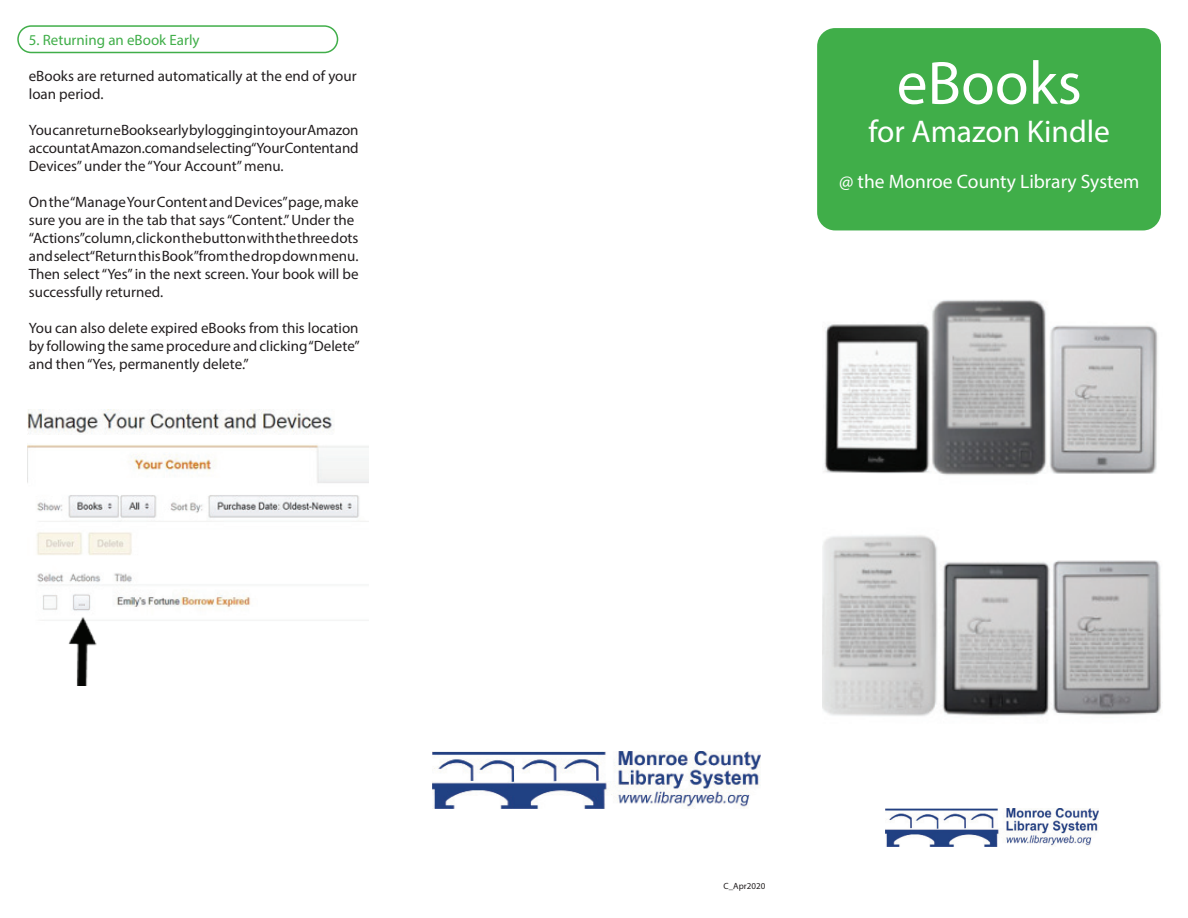
<style>
.page{position:relative;width:1188px;height:918px;background:#fff}
.page>*{position:absolute;margin:0;border:0;box-sizing:border-box;transform-origin:0 0}
.t1{font:61.5px "Myriad Pro";color:#fff}
.t2{font:31.5px "Myriad Pro";color:#fff}
.t3{font:19.5px "Myriad Pro";color:#fff}
.t4{font:15px/18px "Myriad Pro";color:#231f20}
.t5{font:15px "Myriad Pro";color:#40ae49}
.t6{font:9px "Myriad Pro";color:#231f20}
</style>
<div class="page">
<img style="left:27px;top:410px;width:342px;height:211px">
<img style="left:432px;top:751px;width:328px;height:58px">
<div style="left:817px;top:28px;width:344px;height:202px;background:#40ae49;border-radius:18px"></div>
<div style="left:17px;top:25px;width:321px;height:28px;border:2px solid #40ae49;border-radius:13px"></div>
<img style="left:822px;top:299px;width:339px;height:417px">
<img style="left:886px;top:809px;width:213px;height:37px">
<img style="left:54px;top:589px;width:56px;height:97px">
<p class="t5" style="left:29px;top:30px;width:172px">5. Returning an eBook Early</p>
<p class="t4" style="left:29px;top:67px;width:329px">eBooks are returned automatically at the end of your loan period.</p>
<p class="t4" style="left:29px;top:121px;width:331px;text-align:justify">You can return eBooks early by logging in to your Amazon account at Amazon.com and selecting “Your Content and Devices” under the “Your Account” menu.</p>
<p class="t4" style="left:29px;top:193px;width:331px">On the “Manage Your Content and Devices” page, make sure you are in the tab that says “Content.” Under the “Actions” column, click on the button with the three dots and select “Return this Book” from the drop down menu.<br>Then select “Yes” in the next screen. Your book will be successfully returned.</p>
<p class="t4" style="left:29px;top:319px;width:333px;text-align:justify">You can also delete expired eBooks from this location by following the same procedure and clicking “Delete” and then “Yes, permanently delete.”</p>
<h1 class="t1" style="left:897px;top:45px;width:187px">eBooks</h1>
<h2 class="t2" style="left:868px;top:112px;width:243px">for Amazon Kindle</h2>
<h3 class="t3" style="left:839px;top:170px;width:302px">@ the Monroe County Library System</h3>
<p class="t6" style="left:724px;top:881px;width:43px">C_Apr2020</p>
</div>
